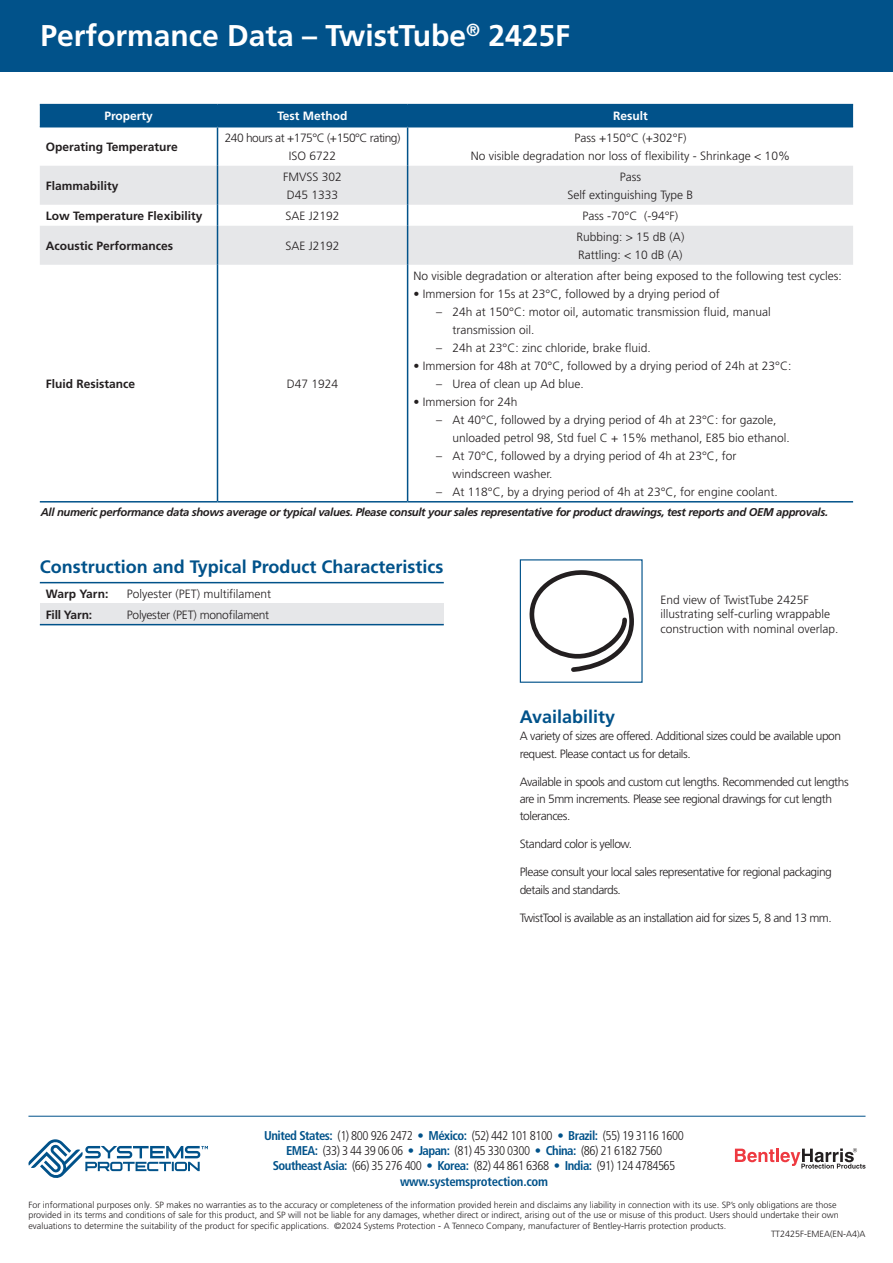
<style>
.page{position:relative;width:893px;height:1263px;background:#fff}
.page>*{position:absolute;margin:0;border:0;box-sizing:border-box;transform-origin:0 0}
.Perf_Data{font:700 30px "Frutiger LT Pro";color:#fff}
.Perf_Subhead{font:700 18px "Frutiger LT Pro";color:#01528a}
.t1{font:300 condensed 12.75px "Frutiger LT Pro";letter-spacing:-.04em;color:#231f20}
.t2{font:700 condensed 12.75px "Frutiger LT Pro";letter-spacing:-.02em;color:#01528a}
.Table_Body{font:300 12px/18px "Frutiger LT Pro";color:#231f20}
.Body{font:300 12px/17.4px "Frutiger LT Pro";letter-spacing:-.04em;color:#231f20}
.Table_Body-2{font:700 12px "Frutiger LT Pro";color:#231f20}
.Body-2{font:300 12px/14.4px "Frutiger LT Pro";color:#231f20}
.Table_Body-3{font:300 12px "Frutiger LT Pro";letter-spacing:-.04em;color:#231f20}
.Table_Body-4{font:300 12px "Frutiger LT Pro";letter-spacing:-.02em;color:#231f20}
.Table_Head{font:700 12px "Frutiger LT Pro";color:#fff}
.Table_Body-5{font:700 12px "Frutiger LT Pro";letter-spacing:-.02em;color:#231f20}
.t3{font:italic 700 11.25px "Frutiger LT Pro";letter-spacing:-.03em;color:#231f20}
.Copyright{font:300 9px/10.8px "Frutiger LT Pro";color:#231f20}
.Body-3{font:300 9px "Frutiger LT Pro";color:#231f20}
.s1{font-weight:700;color:#01528a}
.s2{color:#01528a}
</style>
<div class="page">
<div style="left:0;top:0;width:893px;height:72px;background:#01528a"></div>
<hr style="left:28px;top:1116px;width:837px;height:1px;background:#01528a">
<svg style="left:735px;top:1148px;width:39px;height:14px"></svg>
<hr style="left:776px;top:1148px;width:3px;height:14px;background:#ee3a41">
<svg style="left:780px;top:1148px;width:85px;height:20px"></svg>
<svg style="left:28px;top:1139px;width:180px;height:39px"></svg>
<svg style="left:40px;top:127px;width:813px;height:374px"></svg>
<svg style="left:40px;top:166px;width:813px;height:99px;fill:#e6e7e9"></svg>
<hr style="left:40px;top:104px;width:177px;height:1px;background:#01528a">
<hr style="left:217px;top:104px;width:191px;height:1px;background:#01528a">
<div style="left:40px;top:105px;width:813px;height:22px;background:#01528a"></div>
<hr style="left:408px;top:104px;width:445px;height:1px;background:#01528a">
<hr style="left:408px;top:126px;width:445px;height:1px;background:#01528a">
<hr style="left:217px;top:127px;width:1px;height:39px;background:#01528a">
<hr style="left:407px;top:127px;width:1px;height:39px;background:#01528a">
<hr style="left:217px;top:166px;width:1px;height:39px;background:#01528a">
<hr style="left:407px;top:166px;width:1px;height:39px;background:#01528a">
<svg style="left:217px;top:205px;width:1px;height:21px"></svg>
<svg style="left:407px;top:205px;width:1px;height:21px"></svg>
<hr style="left:217px;top:226px;width:1px;height:39px;background:#01528a">
<hr style="left:407px;top:226px;width:1px;height:39px;background:#01528a">
<hr style="left:40px;top:501px;width:177px;height:1px;background:#01528a">
<hr style="left:217px;top:265px;width:1px;height:236px;background:#01528a">
<hr style="left:217px;top:501px;width:191px;height:1px;background:#01528a">
<hr style="left:407px;top:265px;width:1px;height:236px;background:#01528a">
<hr style="left:408px;top:501px;width:445px;height:1px;background:#01528a">
<svg style="left:529px;top:570px;width:103px;height:102px"></svg>
<div style="left:520px;top:559px;width:123px;height:124px;border:1px solid #01528a"></div>
<div style="left:40px;top:604px;width:404px;height:21px;background:#e6e7e9"></div>
<hr style="left:40px;top:582px;width:404px;height:1px;background:#01528a">
<hr style="left:40px;top:624px;width:404px;height:1px;background:#01528a">
<p class="Perf_Data" style="left:40px;top:17px;width:531px">Performance Data – TwistTube<sup>®</sup> 2425F</p>
<p class="Table_Head" style="left:104px;top:108px;width:50px">Property</p>
<p class="Table_Head" style="left:278px;top:108px;width:72px">Test Method</p>
<p class="Table_Head" style="left:613px;top:108px;width:36px">Result</p>
<p class="Table_Body-2" style="left:46px;top:139px;width:133px">Operating Temperature</p>
<p class="Table_Body-3" style="left:225px;top:131px;width:177px">240 hours at +175°C (+150°C rating)</p>
<p class="Table_Body" style="left:289px;top:147px;width:49px">ISO 6722</p>
<p class="Table_Body" style="left:574px;top:129px;width:114px">Pass +150°C (+302°F)</p>
<p class="Table_Body" style="left:471px;top:147px;width:321px">No visible degradation nor loss of flexibility - Shrinkage &lt; 10%</p>
<p class="Table_Body-2" style="left:46px;top:178px;width:74px">Flammability</p>
<p class="Table_Body" style="left:283px;top:168px;width:60px">FMVSS 302</p>
<p class="Table_Body" style="left:287px;top:186px;width:53px">D45 1333</p>
<p class="Table_Body" style="left:620px;top:168px;width:23px">Pass</p>
<p class="Table_Body" style="left:567px;top:186px;width:127px">Self extinguishing Type B</p>
<p class="Table_Body-2" style="left:46px;top:208px;width:158px">Low Temperature Flexibility</p>
<p class="Table_Body" style="left:286px;top:207px;width:56px">SAE J2192</p>
<p class="Table_Body" style="left:582px;top:207px;width:97px">Pass -70°C (-94°F)</p>
<p class="Table_Body-2" style="left:46px;top:238px;width:129px">Acoustic Performances</p>
<p class="Table_Body" style="left:286px;top:237px;width:56px">SAE J2192</p>
<p class="Table_Body" style="left:576px;top:228px;width:109px">Rubbing: &gt; 15 dB (A)</p>
<p class="Table_Body" style="left:578px;top:246px;width:106px">Rattling: &lt; 10 dB (A)</p>
<p class="Table_Body-2" style="left:46px;top:376px;width:91px">Fluid Resistance</p>
<p class="Table_Body" style="left:287px;top:375px;width:53px">D47 1924</p>
<p class="Table_Body" style="left:414px;top:267px;width:430px">No visible degradation or alteration after being exposed to the following test cycles:</p>
<p class="Table_Body" style="left:414px;top:285px;width:308px">• Immersion for 15s at 23°C, followed by a drying period of</p>
<p class="Table_Body" style="left:453px;top:303px;width:320px;text-indent:-16px">– 24h at 150°C: motor oil, automatic transmission fluid, manual transmission oil.</p>
<p class="Table_Body" style="left:436px;top:339px;width:216px">– 24h at 23°C: zinc chloride, brake fluid.</p>
<p class="Table_Body" style="left:414px;top:357px;width:379px">• Immersion for 48h at 70°C, followed by a drying period of 24h at 23°C:</p>
<p class="Table_Body" style="left:436px;top:375px;width:149px">– Urea of clean up Ad blue.</p>
<p class="Table_Body" style="left:414px;top:393px;width:106px">• Immersion for 24h</p>
<p class="Table_Body" style="left:453px;top:411px;width:339px;text-indent:-16px">– At 40°C, followed by a drying period of 4h at 23°C: for gazole, unloaded petrol 98, Std fuel C + 15% methanol, E85 bio ethanol.</p>
<p class="Table_Body" style="left:453px;top:447px;width:285px;text-indent:-16px">– At 70°C, followed by a drying period of 4h at 23°C, for windscreen washer.</p>
<p class="Table_Body" style="left:436px;top:483px;width:343px">– At 118°C, by a drying period of 4h at 23°C, for engine coolant.</p>
<p class="t3" style="left:41px;top:506px;width:789px">All numeric performance data shows average or typical values. Please consult your sales representative for product drawings, test reports and OEM approvals.</p>
<p class="Perf_Subhead" style="left:40px;top:556px;width:405px">Construction and Typical Product Characteristics</p>
<p class="Table_Body-2" style="left:46px;top:586px;width:64px">Warp Yarn:</p>
<p class="Table_Body" style="left:127px;top:585px;width:146px">Polyester (PET) multifilament</p>
<p class="Table_Body-5" style="left:46px;top:607px;width:48px">Fill Yarn:</p>
<p class="Table_Body-4" style="left:127px;top:607px;width:144px">Polyester (PET) monofilament</p>
<p class="Body-2" style="left:660px;top:593px;width:180px">End view of TwistTube 2425F illustrating self-curling wrappable construction with nominal overlap.</p>
<p class="Perf_Subhead" style="left:520px;top:706px;width:97px">Availability</p>
<p class="Body" style="left:520px;top:727px;width:323px">A variety of sizes are offered. Additional sizes could be available upon request. Please contact us for details.</p>
<p class="Body" style="left:520px;top:773px;width:330px">Available in spools and custom cut lengths. Recommended cut lengths are in 5mm increments. Please see regional drawings for cut length tolerances.</p>
<p class="Body" style="left:520px;top:835px;width:114px">Standard color is yellow.</p>
<p class="Body" style="left:520px;top:863px;width:314px">Please consult your local sales representative for regional packaging details and standards.</p>
<p class="Body" style="left:520px;top:909px;width:313px">TwistTool is available as an installation aid for sizes 5, 8 and 13 mm.</p>
<p class="t1" style="left:264px;top:1128px;width:421px"><span class="s1">United States:</span> (1) 800 926 2472 <span class="s2">•</span> <span class="s1">México:</span> (52) 442 101 8100 <span class="s2">•</span> <span class="s1">Brazil:</span> (55) 19 3116 1600</p>
<p class="t1" style="left:286px;top:1143px;width:378px"><span class="s1">EMEA:</span> (33) 3 44 39 06 06 <span class="s2">•</span> <span class="s1">Japan:</span> (81) 45 330 0300 <span class="s2">•</span> <span class="s1">China:</span> (86) 21 6182 7560</p>
<p class="t1" style="left:273px;top:1158px;width:404px"><span class="s1">Southeast Asia:</span> (66) 35 276 400 <span class="s2">•</span> <span class="s1">Korea:</span> (82) 44 861 6368 <span class="s2">•</span> <span class="s1">India:</span> (91) 124 4784565</p>
<p class="t2" style="left:400px;top:1173px;width:150px">www.systemsprotection.com</p>
<p class="Copyright" style="left:28px;top:1199px;width:812px">For informational purposes only. SP makes no warranties as to the accuracy or completeness of the information provided herein and disclaims any liability in connection with its use. SP’s only obligations are those provided in its terms and conditions of sale for this product, and SP will not be liable for any damages, whether direct or indirect, arising out of the use or misuse of this product. Users should undertake their own evaluations to determine the suitability of the product for specific applications. ©2024 Systems Protection - A Tenneco Company, manufacturer of Bentley-Harris protection products.</p>
<p class="Body-3" style="left:771px;top:1229px;width:96px">TT2425F-EMEA(EN-A4)A</p>
</div>
